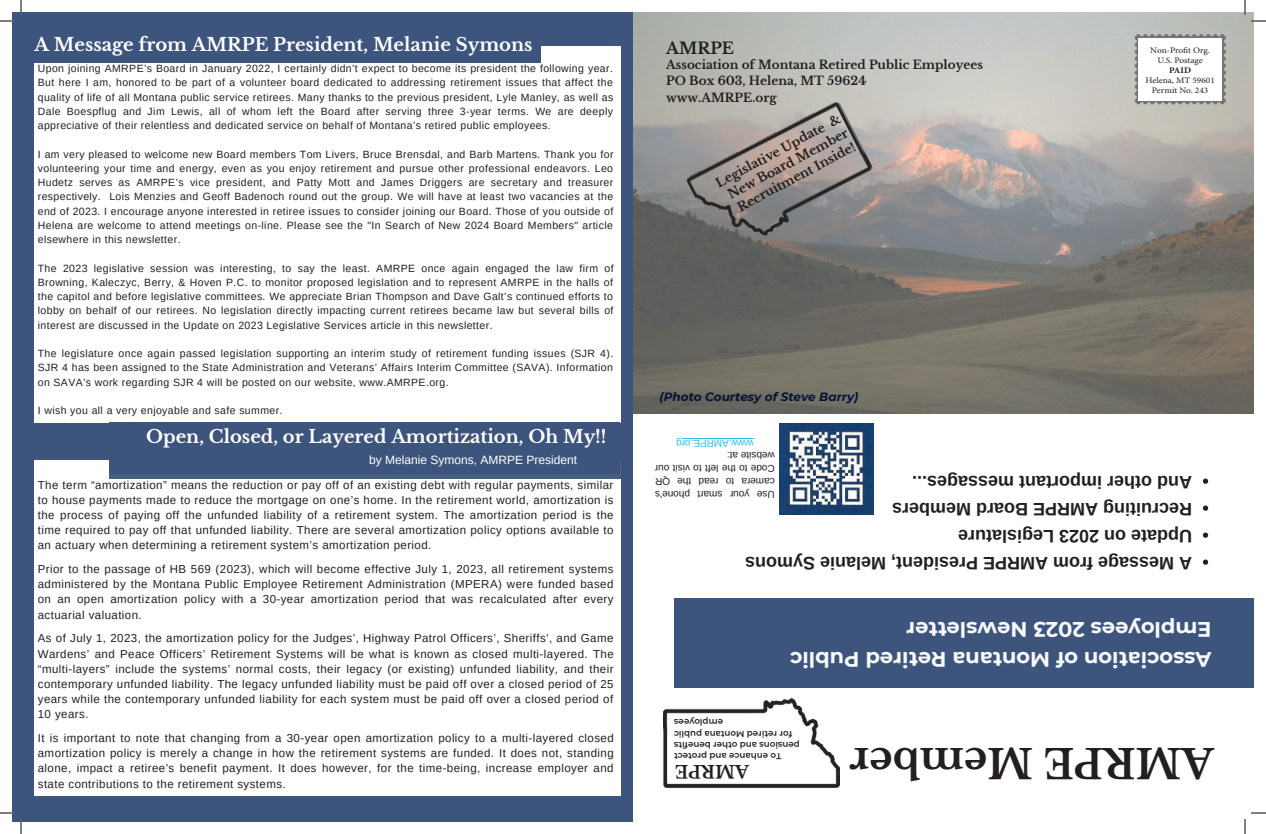
<style>
.page{position:relative;width:1266px;height:834px;background:#fff}
.page>*{position:absolute;margin:0;border:0;box-sizing:border-box;transform-origin:0 0}
.t1{font:700 40px "Libre Baskerville";color:#231f20}
.t2{font:700 21px/29.3px "Montserrat";color:#fff}
.t3{font:700 18px/27px "Arimo";color:#231f20}
.t4{font:700 18px "Libre Baskerville";color:#fff}
.t5{font:700 17.4px "Libre Baskerville";color:#231f20}
.t6{font:700 16px "Libre Baskerville";color:#231f20}
.t7{font:700 12.5px/15.7px "Libre Baskerville";color:#231f20;text-align:justify}
.t8{font:700 12px/16.5px "Libre Baskerville";color:#231f20}
.t9{font:12px "Arimo";color:#fff}
.t10{font:italic 700 12px "Montserrat";color:#071334}
.t11{font:11.5px/15.2px "Arimo";letter-spacing:.035em;color:#231f20;text-align:justify}
.t12{font:10.5px/14.2px "Arimo";letter-spacing:.035em;color:#231f20;text-align:justify}
.t13{font:10px/12.7px "Arimo";color:#231f20;text-align:justify}
.t14{font:10px "Arimo";color:#2ac2ef}
.t15{font:600 8.7px/11.1px "Montserrat";color:#231f20;text-align:right}
.t16{font:8.5px/10.2px "Minion Pro";letter-spacing:-.005em;color:#231f20;text-align:center;scale:1.1 1}
.t17{font:700 8.5px "Minion Pro";color:#231f20;scale:1.1 1}
</style>
<div class="page">
<img style="left:633px;top:12px;width:621px;height:402px">
<div style="left:12px;top:12px;width:621px;height:810px;background:#3d557d"></div>
<img style="left:685px;top:100px;width:197px;height:165px">
<img style="left:664px;top:697px;width:176px;height:91px">
<div style="left:675px;top:598px;width:569px;height:90px;background:#3d557c"></div>
<div style="left:34px;top:46px;width:586px;height:376px;background:#fff"></div>
<div style="left:20px;top:35px;width:521px;height:28px;background:#3d557c"></div>
<svg style="left:1203px;top:560px;width:5px;height:5px"></svg>
<svg style="left:1203px;top:533px;width:5px;height:5px"></svg>
<svg style="left:1203px;top:506px;width:5px;height:5px"></svg>
<svg style="left:1203px;top:479px;width:5px;height:5px"></svg>
<img style="left:779px;top:423px;width:94px;height:91px">
<div style="left:34px;top:461px;width:586px;height:335px;background:#fff"></div>
<div style="left:109px;top:437px;width:521px;height:41px;background:#475e83"></div>
<hr style="left:682px;top:438px;width:71px;height:1px;background:#2ac2ef">
<div style="left:109px;top:422px;width:511px;height:51px;background:#3d557c"></div>
<svg style="left:1135px;top:34px;width:91px;height:70px"></svg>
<div style="left:1138px;top:38px;width:84px;height:62px;background:#fff"></div>
<svg style="left:0;top:0;width:22px;height:22px"></svg>
<svg style="left:0;top:812px;width:22px;height:22px"></svg>
<svg style="left:1244px;top:0;width:22px;height:22px"></svg>
<svg style="left:1244px;top:812px;width:22px;height:22px"></svg>
<h3 class="t4" style="left:35px;top:34px;width:500px">A Message from AMRPE President, Melanie Symons</h3>
<p class="t12" style="left:38px;top:61px;width:577px">Upon joining AMRPE’s Board in January 2022, I certainly didn’t expect to become its president the following year.<br>But here I am, honored to be part of a volunteer board dedicated to addressing retirement issues that affect the quality of life of all Montana public service retirees. Many thanks to the previous president, Lyle Manley, as well as Dale Boespflug and Jim Lewis, all of whom left the Board after serving three 3-year terms. We are deeply appreciative of their relentless and dedicated service on behalf of Montana’s retired public employees.</p>
<p class="t12" style="left:38px;top:147px;width:577px">I am very pleased to welcome new Board members Tom Livers, Bruce Brensdal, and Barb Martens. Thank you for volunteering your time and energy, even as you enjoy retirement and pursue other professional endeavors. Leo Hudetz serves as AMRPE’s vice president, and Patty Mott and James Driggers are secretary and treasurer respectively. Lois Menzies and Geoff Badenoch round out the group. We will have at least two vacancies at the end of 2023. I encourage anyone interested in retiree issues to consider joining our Board. Those of you outside of Helena are welcome to attend meetings on-line. Please see the "In Search of New 2024 Board Members" article elsewhere in this newsletter.</p>
<p class="t12" style="left:38px;top:261px;width:577px">The 2023 legislative session was interesting, to say the least. AMRPE once again engaged the law firm of Browning, Kaleczyc, Berry, &amp; Hoven P.C. to monitor proposed legislation and to represent AMRPE in the halls of the capitol and before legislative committees. We appreciate Brian Thompson and Dave Galt’s continued efforts to lobby on behalf of our retirees. No legislation directly impacting current retirees became law but several bills of interest are discussed in the Update on 2023 Legislative Services article in this newsletter.</p>
<p class="t12" style="left:38px;top:346px;width:577px">The legislature once again passed legislation supporting an interim study of retirement funding issues (SJR 4).<br>SJR 4 has been assigned to the State Administration and Veterans’ Affairs Interim Committee (SAVA). Information on SAVA’s work regarding SJR 4 will be posted on our website, www.AMRPE.org.</p>
<p class="t12" style="left:38px;top:403px;width:246px">I wish you all a very enjoyable and safe summer.</p>
<h3 class="t6" style="left:666px;top:39px;width:69px">AMRPE</h3>
<p class="t8" style="left:666px;top:56px;width:318px">Association of Montana Retired Public Employees<br>PO Box 603, Helena, MT 59624<br>www.AMRPE.org</p>
<p class="t7" style="left:718px;top:174px;width:136px;text-indent:-5px;rotate:-28deg">Legislative Update &amp; New Board Member Recruitment Inside!</p>
<p class="t10" style="left:659px;top:388px;width:200px">(Photo Courtesy of Steve Barry)</p>
<p class="t16" style="left:1150px;top:45px;width:56px">Non-Profit Org.<br>U.S. Postage</p>
<p class="t17" style="left:1169px;top:64px;width:21px">PAID</p>
<p class="t16" style="left:1146px;top:75px;width:65px">Helena, MT 59601<br>Permit No. 243</p>
<h3 class="t4" style="left:146px;top:425px;width:462px">Open, Closed, or Layered Amortization, Oh My!!</h3>
<p class="t14" style="left:753px;top:449px;width:79px;rotate:-180deg">www.AMRPE.org</p>
<p class="t9" style="left:369px;top:452px;width:210px">by Melanie Symons, AMRPE President</p>
<p class="t11" style="left:38px;top:477px;width:577px">The term “amortization” means the reduction or pay off of an existing debt with regular payments, similar to house payments made to reduce the mortgage on one’s home. In the retirement world, amortization is the process of paying off the unfunded liability of a retirement system. The amortization period is the time required to pay off that unfunded liability. There are several amortization policy options available to an actuary when determining a retirement system’s amortization period.</p>
<p class="t11" style="left:38px;top:562px;width:577px">Prior to the passage of HB 569 (2023), which will become effective July 1, 2023, all retirement systems administered by the Montana Public Employee Retirement Administration (MPERA) were funded based on an open amortization policy with a 30-year amortization period that was recalculated after every actuarial valuation.</p>
<p class="t11" style="left:38px;top:631px;width:577px">As of July 1, 2023, the amortization policy for the Judges’, Highway Patrol Officers’, Sheriffs’, and Game Wardens’ and Peace Officers’ Retirement Systems will be what is known as closed multi-layered. The “multi-layers” include the systems’ normal costs, their legacy (or existing) unfunded liability, and their contemporary unfunded liability. The legacy unfunded liability must be paid off over a closed period of 25 years while the contemporary unfunded liability for each system must be paid off over a closed period of 10 years.</p>
<p class="t11" style="left:38px;top:731px;width:577px">It is important to note that changing from a 30-year open amortization policy to a multi-layered closed amortization policy is merely a change in how the retirement systems are funded. It does not, standing alone, impact a retiree’s benefit payment. It does however, for the time-being, increase employer and state contributions to the retirement systems.</p>
<p class="t13" style="left:775px;top:500px;width:121px;rotate:-180deg">Use your smart phone's camera to read the QR Code to the left to visit our website at:</p>
<h3 class="t3" style="left:1192px;top:576px;width:449px;rotate:-180deg">A Message from AMRPE President, Melanie Symons Update on 2023 Legislature<br>Recruiting AMRPE Board Members<br>And other important messages...</h3>
<h2 class="t2" style="left:1212px;top:675px;width:423px;rotate:-180deg">Association of Montana Retired Public<br>Employees 2023 Newsletter</h2>
<p class="t15" style="left:800px;top:762px;width:127px;rotate:-180deg">To enhance and protect pensions and other benefits for retired Montana public employees</p>
<h3 class="t5" style="left:749px;top:782px;width:75px;rotate:-180deg">AMRPE</h3>
<h1 class="t1" style="left:1214px;top:787px;width:366px;rotate:-180deg">AMRPE Member</h1>
</div>
